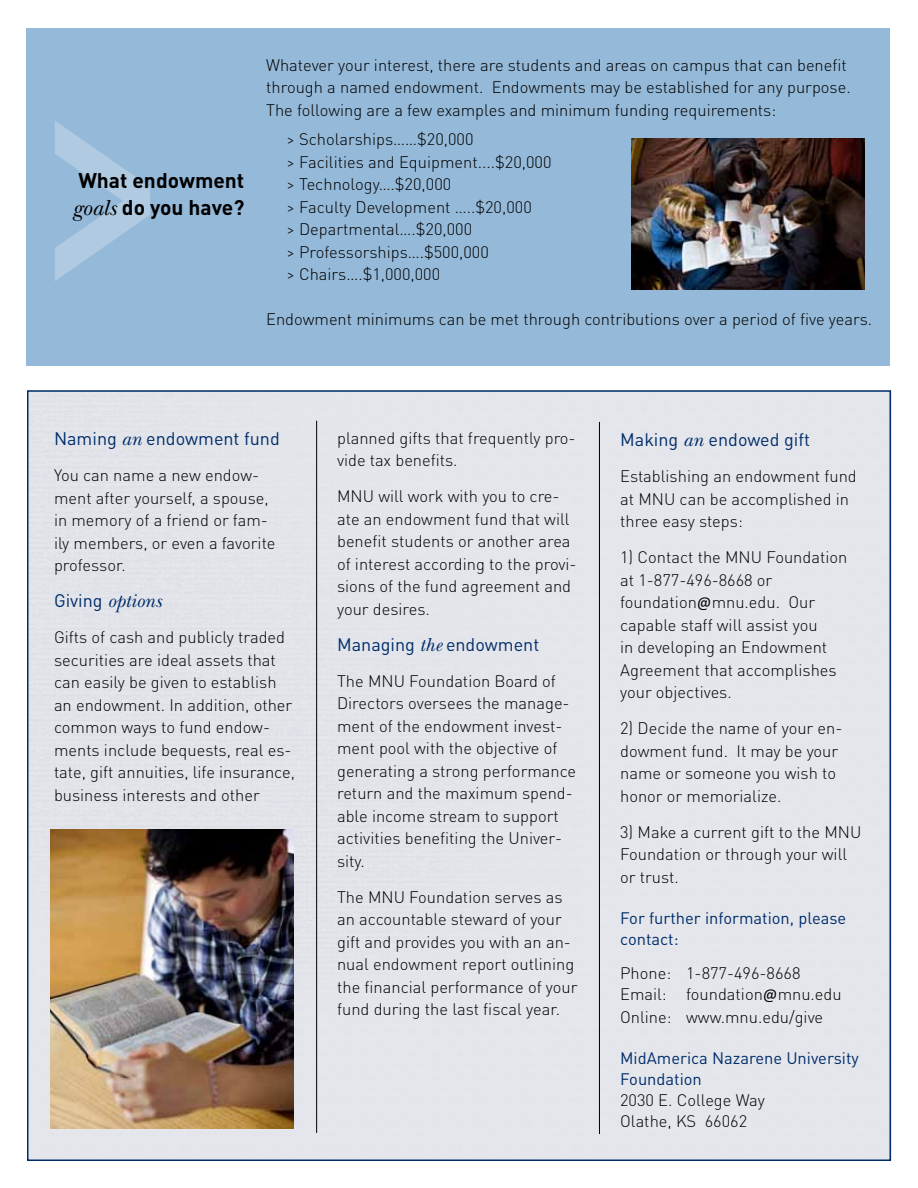
<style>
.page{position:relative;width:918px;height:1188px;background:#fff}
.page>*{position:absolute;margin:0;border:0;box-sizing:border-box;transform-origin:0 0}
.t1{font:700 308.1px "Helvetica";color:#fff;scale:.61 1}
.t2{font:700 21px/27px "DINOT";color:#000}
.t3{font:italic 19.5px "New Baskerville ITC Pro";color:#002d6a}
.t4{font:18px "DINOT";color:#002d6a}
.t5{font:300 16.5px/22.5px "DINOT";color:#000}
.t6{font:16.5px/21px "DINOT";color:#002d6a}
.s1{font-family:"New Baskerville ITC Pro";font-weight:400;font-style:italic;font-size:22.5px}
.s2{font-family:"New Baskerville ITC Pro";font-style:italic;font-size:19.5px}
.s3{font-family:"DINOT";font-style:normal;font-size:18px}
.s4{font-family:"Calibri";font-weight:400}
</style>
<div class="page">
<div style="left:27px;top:28px;width:863px;height:338px;background:#95b9d8"></div>
<div style="left:30px;top:390px;width:862px;height:770px;background:#e3e6eb"></div>
<hr style="left:316px;top:421px;width:1px;height:712px;background:#000">
<hr style="left:599px;top:422px;width:1px;height:712px;background:#000">
<img style="left:632px;top:139px;width:233px;height:151px">
<img style="left:50px;top:829px;width:244px;height:299px">
<h1 class="t1" style="left:48px;top:-18px;width:181px">&gt;</h1>
<p class="t2" style="left:72px;top:166px;width:174px">What endowment <span class="s1">goals</span> do you have?</p>
<p class="t5" style="left:266px;top:53px;width:586px">Whatever your interest, there are students and areas on campus that can benefit through a named endowment. Endowments may be established for any purpose.<br>The following are a few examples and minimum funding requirements:</p>
<p class="t5" style="left:286px;top:128px;width:267px">&gt; Scholarships……$20,000<br>&gt; Facilities and Equipment....$20,000 &gt; Technology….$20,000<br>&gt; Faculty Development …..$20,000<br>&gt; Departmental….$20,000<br>&gt; Professorships….$500,000<br>&gt; Chairs….$1,000,000</p>
<p class="t5" style="left:266px;top:308px;width:608px">Endowment minimums can be met through contributions over a period of five years.</p>
<p class="t4" style="left:54px;top:427px;width:227px">Naming <span class="s2">an</span> endowment fund</p>
<p class="t5" style="left:54px;top:464px;width:223px">You can name a new endow&shy;ment after yourself, a spouse, in memory of a friend or fam&shy;ily members, or even a favorite professor.</p>
<p class="t3" style="left:54px;top:589px;width:109px"><span class="s3">Giving</span> options</p>
<p class="t5" style="left:54px;top:626px;width:243px">Gifts of cash and publicly traded securities are ideal assets that can easily be given to establish an endowment. In addition, other common ways to fund endow&shy;ments include bequests, real es&shy;tate, gift annuities, life insurance, business interests and other</p>
<p class="t5" style="left:337px;top:427px;width:240px">planned gifts that frequently pro&shy;vide tax benefits.</p>
<p class="t5" style="left:337px;top:485px;width:241px">MNU will work with you to cre&shy;ate an endowment fund that will benefit students or another area of interest according to the provi&shy;sions of the fund agreement and your desires.</p>
<p class="t4" style="left:337px;top:633px;width:204px">Managing <span class="s2">the</span> endowment</p>
<p class="t5" style="left:337px;top:670px;width:241px">The MNU Foundation Board of<br>Directors oversees the manage&shy;ment of the endowment invest&shy;ment pool with the objective of generating a strong performance return and the maximum spend&shy;able income stream to support activities benefiting the Univer&shy;sity.</p>
<p class="t5" style="left:337px;top:886px;width:242px">The MNU Foundation serves as an accountable steward of your gift and provides you with an an&shy;nual endowment report outlining the financial performance of your fund during the last fiscal year.</p>
<p class="t4" style="left:620px;top:428px;width:191px">Making <span class="s2">an</span> endowed gift</p>
<p class="t5" style="left:620px;top:465px;width:238px">Establishing an endowment fund at MNU can be accomplished in three easy steps:</p>
<p class="t5" style="left:620px;top:546px;width:229px">1) Contact the MNU Foundation at 1-877-496-8668 or foundation<span class="s4">@</span>mnu.edu. Our capable staff will assist you<br>in developing an Endowment<br>Agreement that accomplishes your objectives.</p>
<p class="t5" style="left:620px;top:717px;width:224px">2) Decide the name of your en&shy;dowment fund. It may be your name or someone you wish to honor or memorialize.</p>
<p class="t5" style="left:620px;top:820px;width:243px">3) Make a current gift to the MNU<br>Foundation or through your will or trust.</p>
<p class="t6" style="left:620px;top:907px;width:228px">For further information, please contact:</p>
<p class="t5" style="left:620px;top:963px;width:223px;line-height:21px">Phone: 1-877-496-8668<br>Email: foundation<span class="s4">@</span>mnu.edu</p>
<p class="t5" style="left:620px;top:1006px;width:205px">Online: www.mnu.edu/give</p>
<p class="t6" style="left:620px;top:1048px;width:240px">MidAmerica Nazarene University<br>Foundation</p>
<p class="t5" style="left:620px;top:1090px;width:146px;line-height:21px">2030 E. College Way<br>Olathe, KS 66062</p>
</div>
